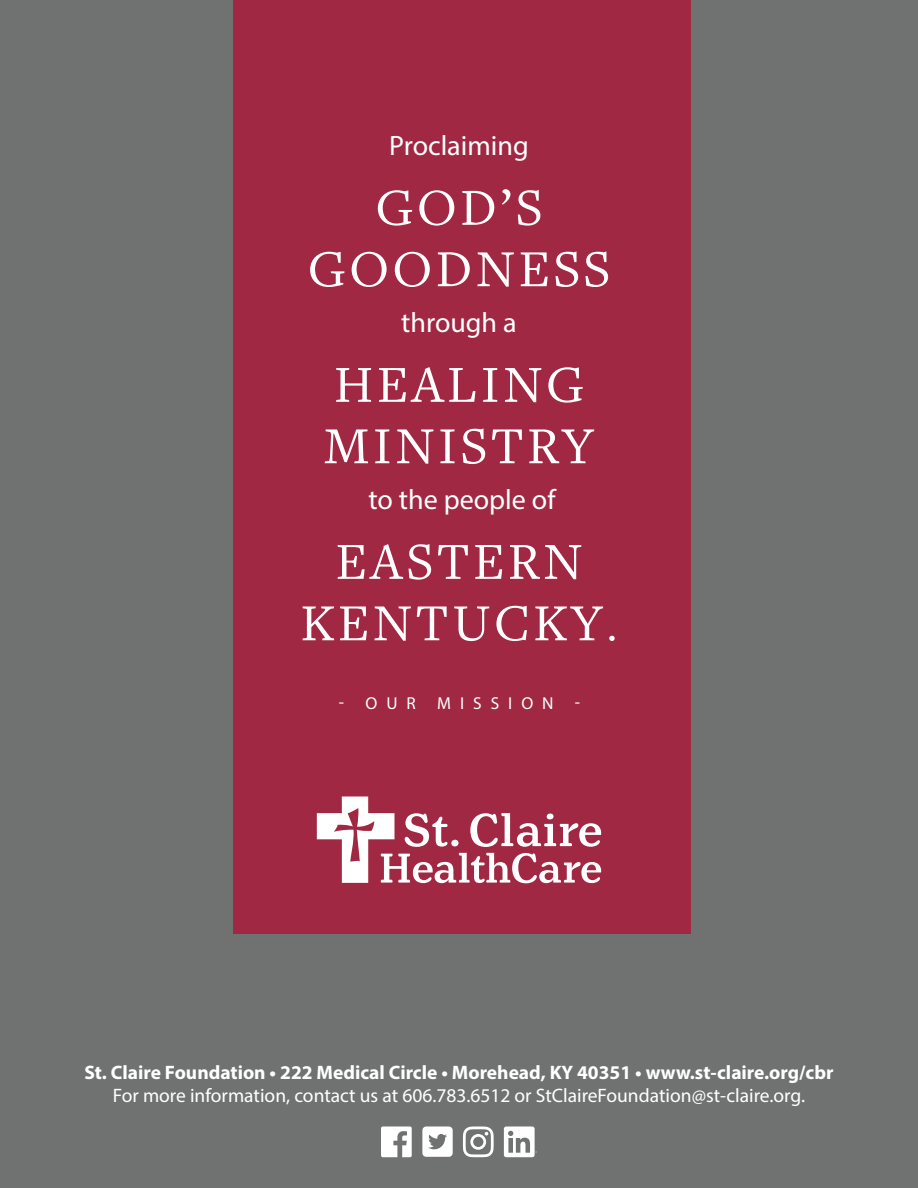
<style>
.page{position:relative;width:918px;height:1188px;background:#707272}
.page>*{position:absolute;margin:0;border:0;box-sizing:border-box;transform-origin:0 0}
.t1{font:54px/61.5px "Freight Text Pro";letter-spacing:.06em;color:#fff;text-align:center}
.t2{font:28.05px "Myriad Pro";color:#fff}
.t3{font:19.5px "Myriad Pro";color:#fff}
.t4{font:700 19.5px "Myriad Pro";color:#fff}
.t5{font:17.25px "Myriad Pro";letter-spacing:.52em;color:#fff}
.s1{font-weight:300}
</style>
<div class="page">
<div style="left:233px;top:0;width:458px;height:933px;background:#a02843"></div>
<svg style="left:381px;top:1127px;width:31px;height:30px"></svg>
<svg style="left:422px;top:1127px;width:31px;height:30px"></svg>
<svg style="left:463px;top:1127px;width:31px;height:30px"></svg>
<svg style="left:504px;top:1127px;width:33px;height:30px"></svg>
<svg style="left:317px;top:796px;width:284px;height:87px"></svg>
<h2 class="t2" style="left:389px;top:128px;width:141px">Proclaiming</h2>
<h1 class="t1" style="left:308px;top:175px;width:304px">GOD’S<br>GOODNESS</h1>
<h2 class="t2" style="left:401px;top:305px;width:117px">through a</h2>
<h1 class="t1" style="left:324px;top:352px;width:272px;text-align:left">HEALING<br>MINISTRY</h1>
<h2 class="t2" style="left:368px;top:482px;width:189px">to the people of</h2>
<h1 class="t1" style="left:300px;top:529px;width:319px">EASTERN<br>KENTUCKY<span class="s1">.</span></h1>
<p class="t5" style="left:339px;top:692px;width:243px">- OUR MISSION -</p>
<p class="t4" style="left:84px;top:1060px;width:751px">St. Claire Foundation • 222 Medical Circle • Morehead, KY 40351 • www.st-claire.org/cbr</p>
<p class="t3" style="left:113px;top:1084px;width:694px">For more information, contact us at 606.783.6512 or StClaireFoundation@st-claire.org.</p>
</div>
